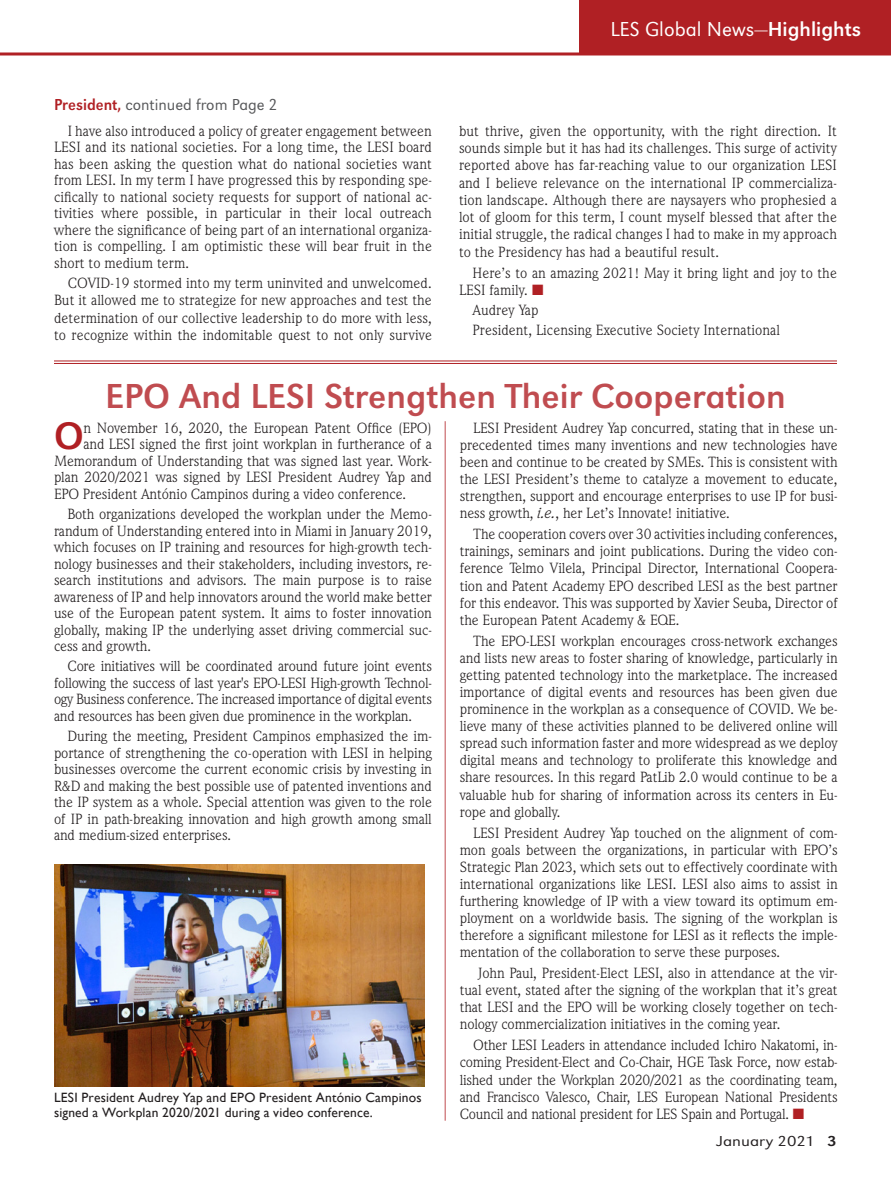
<style>
.page{position:relative;width:891px;height:1188px;background:#fff}
.page>*{position:absolute;margin:0;border:0;box-sizing:border-box;transform-origin:0 0}
.Drop_Cap{font:39.75px "URW Grotesk T";color:#b02024}
.Body_text{font:36px "URW Grotesk T";color:#c04c50}
.t1{font:21px "URW Grotesk T Ligh";color:#fff}
.t2{font:16.5px "URW Grotesk T Ligh";color:#57585a}
.Drop_Cap-2{font:15px/17.1px "Weidemann IT Cby BT";letter-spacing:-.01em;color:#231f20;text-align:justify}
.t3{font:15px "URW Grotesk T Ligh";color:#231f20;scale:1.16 1}
.Drop_Cap-3{font:13.5px/15px "Gill Sans";letter-spacing:.015em;color:#231f20}
.s1{font-family:"URW Grotesk T Regu Narr";color:#b02024}
.s2{font-family:"URW Grotesk T"}
.s3{color:#b02024}
.s4{font-style:italic;font-size:15.75px}
</style>
<div class="page">
<hr style="left:0;top:52px;width:891px;height:3px;background:#b02024">
<div style="left:579px;top:0;width:312px;height:54px;background:#b02024"></div>
<hr style="left:445px;top:421px;width:1px;height:700px;background:#c04c50">
<img style="left:54px;top:865px;width:371px;height:221px">
<hr style="left:54px;top:361px;width:783px;height:1px;background:#b02024">
<hr style="left:54px;top:363px;width:783px;height:1px;background:#b02024">
<p class="t2" style="left:54px;top:95px;width:225px"><span class="s1">President,</span> continued from Page 2</p>
<p class="Drop_Cap-2" style="left:54px;top:122px;width:379px;line-height:16.5px;text-indent:14px">I have also introduced a policy of greater engagement between LESI and its national societies. For a long time, the LESI board has been asking the question what do national societies want from LESI. In my term I have progressed this by responding spe&shy;cifically to national society requests for support of national ac&shy;tivities where possible, in particular in their local outreach where the significance of being part of an international organiza&shy;tion is compelling. I am optimistic these will bear fruit in the short to medium term.</p>
<p class="Drop_Cap-2" style="left:54px;top:274px;width:379px;text-indent:14px">COVID-19 stormed into my term uninvited and unwelcomed.<br>But it allowed me to strategize for new approaches and test the determination of our collective leadership to do more with less, to recognize within the indomitable quest to not only survive</p>
<p class="t1" style="left:610px;top:17px;width:252px">LES Global News—<span class="s2">Highlights</span></p>
<p class="Drop_Cap-2" style="left:459px;top:122px;width:380px">but thrive, given the opportunity, with the right direction. It sounds simple but it has had its challenges. This surge of activity reported above has far-reaching value to our organization LESI and I believe relevance on the international IP commercializa&shy;tion landscape. Although there are naysayers who prophesied a lot of gloom for this term, I count myself blessed that after the initial struggle, the radical changes I had to make in my approach to the Presidency has had a beautiful result.</p>
<p class="Drop_Cap-2" style="left:459px;top:264px;width:379px;text-indent:14px">Here’s to an amazing 2021! May it bring light and joy to the<br>LESI family. <span class="s3">■</span></p>
<p class="Drop_Cap-2" style="left:472px;top:301px;width:67px">Audrey Yap</p>
<p class="Drop_Cap-2" style="left:472px;top:322px;width:309px">President, Licensing Executive Society International</p>
<p class="Body_text" style="left:105px;top:375px;width:682px">EPO And LESI Strengthen Their Cooperation</p>
<p class="Drop_Cap" style="left:54px;top:414px;width:31px">O</p>
<p class="Drop_Cap-2" style="left:83px;top:419px;width:350px">n November 16, 2020, the European Patent Office (EPO)</p>
<p class="Drop_Cap-2" style="left:83px;top:436px;width:350px">and LESI signed the first joint workplan in furtherance of a</p>
<p class="Drop_Cap-2" style="left:54px;top:452px;width:379px">Memorandum of Understanding that was signed last year. Work-</p>
<p class="Drop_Cap-2" style="left:54px;top:469px;width:379px">plan 2020/2021 was signed by LESI President Audrey Yap and</p>
<p class="Drop_Cap-2" style="left:54px;top:485px;width:354px">EPO President António Campinos during a video conference.</p>
<p class="Drop_Cap-2" style="left:54px;top:506px;width:380px;line-height:16.5px;text-indent:14px">Both organizations developed the workplan under the Memo&shy;randum of Understanding entered into in Miami in January 2019, which focuses on IP training and resources for high-growth tech&shy;nology businesses and their stakeholders, including investors, re&shy;search institutions and advisors. The main purpose is to raise awareness of IP and help innovators around the world make better use of the European patent system. It aims to foster innovation globally, making IP the underlying asset driving commercial suc&shy;cess and growth.</p>
<p class="Drop_Cap-2" style="left:54px;top:658px;width:380px;line-height:16.5px;text-indent:14px">Core initiatives will be coordinated around future joint events following the success of last year's EPO-LESI High-growth Technol&shy;ogy Business conference. The increased importance of digital events and resources has been given due prominence in the workplan.</p>
<p class="Drop_Cap-2" style="left:54px;top:728px;width:380px;line-height:16.5px;text-indent:14px">During the meeting, President Campinos emphasized the im&shy;portance of strengthening the co-operation with LESI in helping businesses overcome the current economic crisis by investing in R&amp;D and making the best possible use of patented inventions and the IP system as a whole. Special attention was given to the role of IP in path-breaking innovation and high growth among small and medium-sized enterprises.</p>
<p class="Drop_Cap-3" style="left:54px;top:1090px;width:369px">LESI President Audrey Yap and EPO President António Campinos signed a Workplan 2020/2021 during a video conference.</p>
<p class="Drop_Cap-2" style="left:460px;top:419px;width:380px;text-indent:14px">LESI President Audrey Yap concurred, stating that in these un&shy;precedented times many inventions and new technologies have been and continue to be created by SMEs. This is consistent with the LESI President’s theme to catalyze a movement to educate, strengthen, support and encourage enterprises to use IP for busi&shy;ness growth, <span class="s4">i.e.</span>, her Let’s Innovate! initiative.</p>
<p class="Drop_Cap-2" style="left:460px;top:525px;width:380px;text-indent:14px">The cooperation covers over 30 activities including conferences, trainings, seminars and joint publications. During the video con&shy;ference Telmo Vilela, Principal Director, International Coopera&shy;tion and Patent Academy EPO described LESI as the best partner for this endeavor. This was supported by Xavier Seuba, Director of the European Patent Academy &amp; EQE.</p>
<p class="Drop_Cap-2" style="left:460px;top:632px;width:380px;text-indent:14px">The EPO-LESI workplan encourages cross-network exchanges and lists new areas to foster sharing of knowledge, particularly in getting patented technology into the marketplace. The increased importance of digital events and resources has been given due prominence in the workplan as a consequence of COVID. We be&shy;lieve many of these activities planned to be delivered online will spread such information faster and more widespread as we deploy digital means and technology to proliferate this knowledge and share resources. In this regard PatLib 2.0 would continue to be a valuable hub for sharing of information across its centers in Eu&shy;rope and globally.</p>
<p class="Drop_Cap-2" style="left:460px;top:824px;width:380px;text-indent:14px">LESI President Audrey Yap touched on the alignment of com&shy;mon goals between the organizations, in particular with EPO’s Strategic Plan 2023, which sets out to effectively coordinate with international organizations like LESI. LESI also aims to assist in furthering knowledge of IP with a view toward its optimum em&shy;ployment on a worldwide basis. The signing of the workplan is therefore a significant milestone for LESI as it reflects the imple&shy;mentation of the collaboration to serve these purposes.</p>
<p class="Drop_Cap-2" style="left:460px;top:964px;width:380px;text-indent:18px">John Paul, President-Elect LESI, also in attendance at the vir&shy;tual event, stated after the signing of the workplan that it’s great that LESI and the EPO will be working closely together on tech&shy;nology commercialization initiatives in the coming year.</p>
<p class="Drop_Cap-2" style="left:460px;top:1036px;width:380px;text-indent:14px">Other LESI Leaders in attendance included Ichiro Nakatomi, in&shy;coming President-Elect and Co-Chair, HGE Task Force, now estab&shy;lished under the Workplan 2020/2021 as the coordinating team, and Francisco Valesco, Chair, LES European National Presidents Council and national president for LES Spain and Portugal. <span class="s3">■</span></p>
<p class="t3" style="left:717px;top:1132px;width:105px">January 2021 <span class="s2">3</span></p>
</div>
